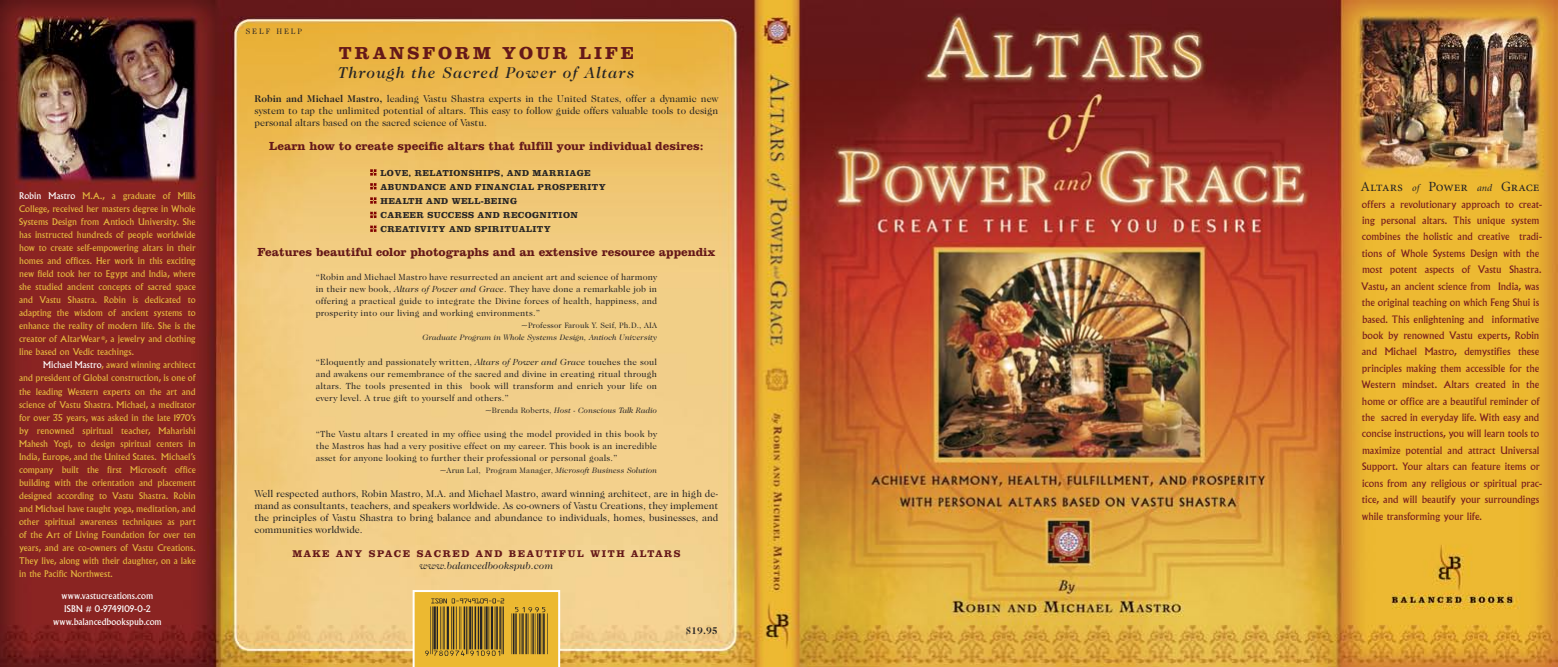
<style>
.page{position:relative;width:1558px;height:667px;background:#fff}
.page>*{position:absolute;margin:0;border:0;box-sizing:border-box;transform-origin:0 0}
.Heading_1{font:700 18px "Clarendon";letter-spacing:.16em;color:#651819}
.Heading_1-2{font:italic 500 16px "Caslon 224 IT Cby BT";letter-spacing:.08em;color:#272525}
.t1{font:14px "Minion Regular SC";letter-spacing:-.005em;color:#272525}
.t2{font:700 12px "Clarendon BT";color:#651819}
.t3{font:10px/16.4px "Albertus";letter-spacing:-.01em;color:#781e1e}
.t4{font:10px/12px "Caslon 224 IT Cby BT";color:#272525;text-align:justify}
.t5{font:700 10px "Clarendon BT";letter-spacing:.16em;color:#651819}
.HTML_Preformatted{font:italic 10px "Caslon 224 IT Cby BT";letter-spacing:.02em;color:#272525}
.t6{font:700 10px "Caslon 224 IT Cby BT";color:#272525}
.t7{font:9px/13px "Albertus";letter-spacing:-.005em;color:#e5b83f;text-align:justify}
.HTML_Preformatted-2{font:9px/12px "Caslon 224 IT Cby BT";letter-spacing:.02em;color:#272525;text-align:justify}
.t8{font:700 9px "Clarendon";letter-spacing:.04em;color:#272525}
.t9{font:9px "Albertus";letter-spacing:.005em;color:#fff}
.HTML_Preformatted-3{font:italic 8px "Caslon 224 IT Cby BT";letter-spacing:.02em;color:#272525}
.HTML_Preformatted-4{font:8px "Caslon 224 IT Cby BT";letter-spacing:.02em;color:#272525}
.HTML_Preformatted-5{font:8px "Caslon 224 IT Cby BT";letter-spacing:.24em;color:#272525}
.s1{color:#fff}
.s2{font-weight:700}
.s3{font-style:italic}
.s4{font-style:normal}
.s5{font-family:"Minion";font-style:italic;font-size:10px}
</style>
<div class="page">
<img style="left:0;top:0;width:1557px;height:666px">
<svg style="left:370px;top:169px;width:6px;height:7px"></svg>
<svg style="left:370px;top:183px;width:6px;height:6px"></svg>
<svg style="left:370px;top:197px;width:6px;height:7px"></svg>
<svg style="left:370px;top:211px;width:6px;height:7px"></svg>
<svg style="left:370px;top:225px;width:6px;height:7px"></svg>
<svg style="left:412px;top:589px;width:148px;height:77px;background:#c29c3a"></svg>
<p class="t7" style="left:19px;top:189px;width:178px"><span class="s1">Robin Mastro</span> M.A., a graduate of Mills College, received her masters degree in Whole Systems Design from Antioch University. She has instructed hundreds of people worldwide how to create self-empowering altars in their homes and offices. Her work in this exciting new field took her to Egypt and India, where she studied ancient concepts of sacred space and Vastu Shastra. Robin is dedicated to adapting the wisdom of ancient systems to enhance the reality of modern life. She is the creator of AltarWear <sup>®</sup>, a jewelry and clothing line based on Vedic teachings.</p>
<p class="t7" style="left:19px;top:358px;width:178px;text-indent:24px"><span class="s1">Michael Mastro</span>, award winning architect and president of Global construction, is one of the leading Western experts on the art and science of Vastu Shastra. Michael, a meditator for over 35 years, was asked in the late 1970’s by renowned spiritual teacher, Maharishi Mahesh Yogi, to design spiritual centers in India, Europe, and the United States. Michael’s company built the first Microsoft office building with the orientation and placement designed according to Vastu Shastra. Robin and Michael have taught yoga, meditation, and other spiritual awareness techniques as part of the Art of Living Foundation for over ten years, and are co-owners of Vastu Creations.<br>They live, along with their daughter, on a lake in the Pacific Northwest.</p>
<p class="t9" style="left:62px;top:589px;width:93px">www.vastucreations.com</p>
<p class="t9" style="left:64px;top:602px;width:88px">ISBN # 0-9749109-0-2</p>
<p class="t9" style="left:53px;top:615px;width:110px">www.balancedbookspub.com</p>
<p class="HTML_Preformatted-5" style="left:246px;top:26px;width:58px">SELF HELP</p>
<p class="Heading_1" style="left:339px;top:42px;width:296px">TRANSFORM YOUR LIFE</p>
<p class="Heading_1-2" style="left:338px;top:63px;width:298px">Through the Sacred Power of Altars</p>
<p class="t4" style="left:254px;top:92px;width:465px"><span class="s2">Robin and Michael Mastro,</span> leading Vastu Shastra experts in the United States, offer a dynamic new system to tap the unlimited potential of altars. This easy to follow guide offers valuable tools to design personal altars based on the sacred science of Vastu.</p>
<p class="t2" style="left:269px;top:138px;width:436px">Learn how to create specific altars that fulfill your individual desires:</p>
<p class="t8" style="left:380px;top:168px;width:211px">LOVE, RELATIONSHIPS, AND MARRIAGE</p>
<p class="t8" style="left:380px;top:182px;width:227px">ABUNDANCE AND FINANCIAL PROSPERITY</p>
<p class="t8" style="left:380px;top:196px;width:138px">HEALTH AND WELL-BEING</p>
<p class="t8" style="left:380px;top:210px;width:199px">CAREER SUCCESS AND RECOGNITION</p>
<p class="t8" style="left:380px;top:224px;width:172px">CREATIVITY AND SPIRITUALITY</p>
<p class="t2" style="left:257px;top:244px;width:459px">Features beautiful color photographs and an extensive resource appendix</p>
<p class="HTML_Preformatted-2" style="left:316px;top:271px;width:343px">“Robin and Michael Mastro have resurrected an ancient art and science of harmony in their new book, <span class="s3">Altars of Power and Grace</span>. They have done a remarkable job in offering a practical guide to integrate the Divine forces of health, happiness, and prosperity into our living and working environments.”</p>
<p class="HTML_Preformatted-4" style="left:521px;top:320px;width:137px">~Professor Farouk Y. Seif, Ph.D., AIA</p>
<p class="HTML_Preformatted-3" style="left:422px;top:332px;width:236px">Graduate Program in Whole Systems Design, Antioch University</p>
<p class="HTML_Preformatted-2" style="left:316px;top:355px;width:343px">“Eloquently and passionately written, <span class="s3">Altars of Power and Grace</span> touches the soul and awakens our remembrance of the sacred and divine in creating ritual through altars. The tools presented in this book will transform and enrich your life on every level. A true gift to yourself and others.”</p>
<p class="HTML_Preformatted-3" style="left:485px;top:404px;width:173px"><span class="s4">~Brenda Roberts,</span> Host - Conscious Talk Radio</p>
<p class="HTML_Preformatted-2" style="left:316px;top:427px;width:343px">“The Vastu altars I created in my office using the model provided in this book by the Mastros has had a very positive effect on my career. This book is an incredible asset for anyone looking to further their professional or personal goals.”</p>
<p class="HTML_Preformatted-3" style="left:439px;top:464px;width:219px"><span class="s4">~Arun Lal, Program Manager,</span> Microsoft Business Solution</p>
<p class="t4" style="left:254px;top:486px;width:465px">Well respected authors, Robin Mastro, M.A. and Michael Mastro, award winning architect, are in high de&shy;mand as consultants, teachers, and speakers worldwide. As co-owners of Vastu Creations, they implement the principles of Vastu Shastra to bring balance and abundance to individuals, homes, businesses, and communities worldwide.</p>
<p class="t5" style="left:292px;top:546px;width:389px">MAKE ANY SPACE SACRED AND BEAUTIFUL WITH ALTARS</p>
<p class="HTML_Preformatted" style="left:419px;top:558px;width:135px">www.balancedbookspub.com</p>
<p class="t6" style="left:685px;top:624px;width:34px">$19.95</p>
<p class="t1" style="left:1360px;top:180px;width:180px">Altars <span class="s5">of</span> Power <span class="s5">and</span> Grace</p>
<p class="t3" style="left:1360px;top:195px;width:182px">offers a revolutionary approach to creat&shy;ing personal altars. This unique system combines the holistic and creative tradi&shy;tions of Whole Systems Design with the most potent aspects of Vastu Shastra.<br>Vastu, an ancient science from India, was the original teaching on which Feng Shui is based. This enlightening and informative book by renowned Vastu experts, Robin and Michael Mastro, demystifies these principles making them accessible for the Western mindset. Altars created in the home or office are a beautiful reminder of the sacred in everyday life. With easy and concise instructions, you will learn tools to maximize potential and attract Universal Support. Your altars can feature items or icons from any religious or spiritual prac&shy;tice, and will beautify your surroundings while transforming your life.</p>
</div>
